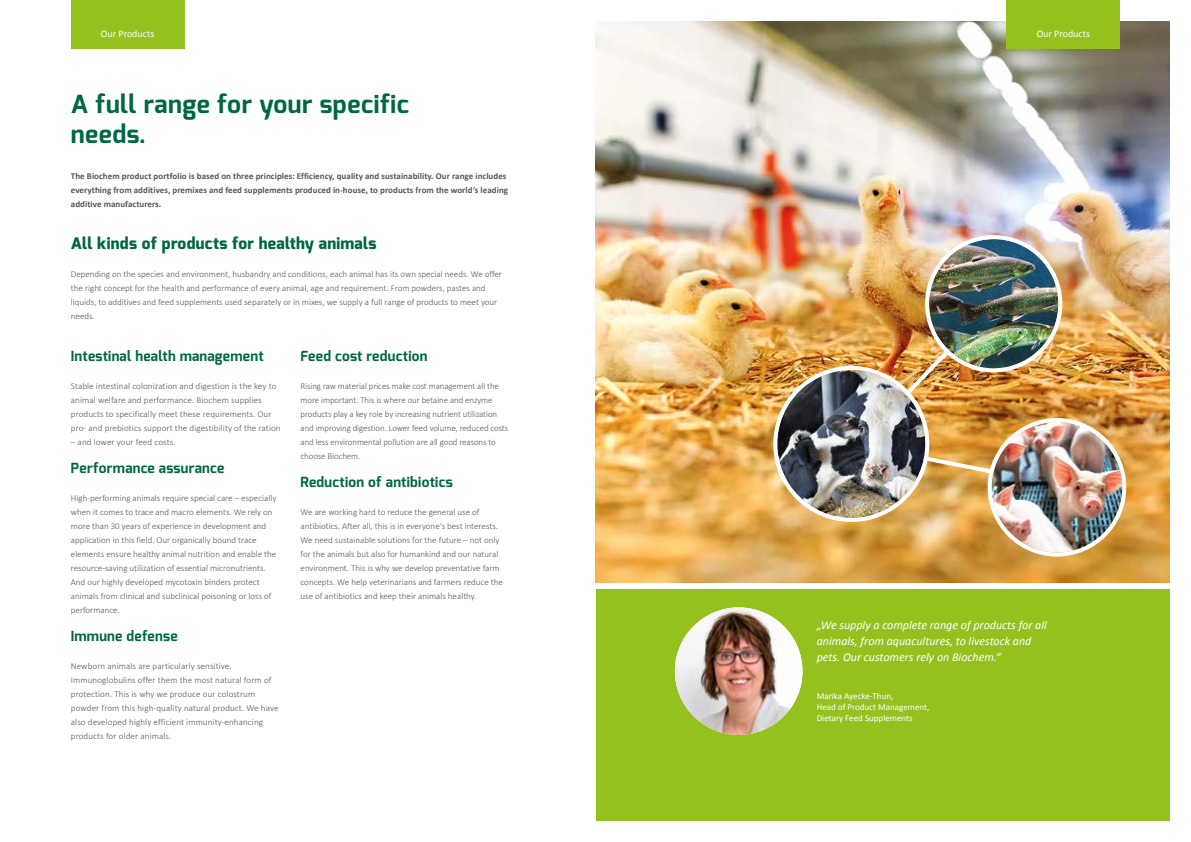
<style>
.page{position:relative;width:1191px;height:842px;background:#fff}
.page>*{position:absolute;margin:0;border:0;box-sizing:border-box;transform-origin:0 0}
.t1{font:700 25px/30px "Exo";letter-spacing:.02em;color:#006745}
.t2{font:800 16px "Exo";letter-spacing:.02em;color:#006745}
.t3{font:700 14px "Exo";letter-spacing:.02em;color:#006745}
.t4{font:italic 12px/16px "Calibri";color:#fff}
.t5{font:10px "Calibri";color:#fff}
.t6{font:300 9px/14px "Calibri";color:#575756}
.t7{font:700 9px/14px "Calibri";letter-spacing:.005em;color:#575756}
.t8{font:9px/11px "Calibri";color:#fff}
</style>
<div class="page">
<div style="left:596px;top:590px;width:573px;height:231px;background:#95c11f"></div>
<img style="left:595px;top:21px;width:574px;height:562px">
<div style="left:1006px;top:0;width:114px;height:48px;background:#95c11f"></div>
<div style="left:71px;top:0;width:113px;height:48px;background:#95c11f"></div>
<img style="left:675px;top:607px;width:127px;height:128px;border-radius:64px">
<img style="left:855px;top:294px;width:195px;height:193px">
<img style="left:929px;top:239px;width:129px;height:129px;border-radius:65px">
<div style="left:925px;top:235px;width:137px;height:137px;border:4px solid #fff;border-radius:50%"></div>
<img style="left:991px;top:422px;width:131px;height:131px;border-radius:65px">
<div style="left:987px;top:418px;width:139px;height:139px;border:4px solid #fff;border-radius:50%"></div>
<img style="left:777px;top:371px;width:148px;height:147px">
<div style="left:773px;top:366px;width:156px;height:156px;border:4px solid #fff;border-radius:50%"></div>
<p class="t5" style="left:101px;top:27px;width:55px">Our Products</p>
<p class="t5" style="left:1036px;top:27px;width:55px">Our Products</p>
<h1 class="t1" style="left:71px;top:89px;width:340px">A full range for your specific needs.</h1>
<p class="t7" style="left:71px;top:169px;width:439px">The Biochem product portfolio is based on three principles: Efficiency, quality and sustainability. Our range includes everything from additives, premixes and feed supplements produced in-house, to products from the world‘s leading additive manufacturers.</p>
<h2 class="t2" style="left:71px;top:233px;width:307px">All kinds of products for healthy animals</h2>
<p class="t6" style="left:71px;top:267px;width:433px">Depending on the species and environment, husbandry and conditions, each animal has its own special needs. We offer the right concept for the health and performance of every animal, age and requirement. From powders, pastes and liquids, to additives and feed supplements used separately or in mixes, we supply a full range of products to meet your needs.</p>
<h3 class="t3" style="left:71px;top:347px;width:194px">Intestinal health management</h3>
<p class="t6" style="left:71px;top:379px;width:211px">Stable intestinal colonization and digestion is the key to animal welfare and performance. Biochem supplies products to specifically meet these requirements. Our pro- and prebiotics support the digestibility of the ration</p>
<p class="t6" style="left:71px;top:435px;width:106px">– and lower your feed costs.</p>
<h3 class="t3" style="left:71px;top:459px;width:155px">Performance assurance</h3>
<p class="t6" style="left:71px;top:491px;width:207px">High-performing animals require special care – especially when it comes to trace and macro elements. We rely on more than 30 years of experience in development and application in this field. Our organically bound trace elements ensure healthy animal nutrition and enable the resource-saving utilization of essential micronutrients.<br>And our highly developed mycotoxin binders protect animals from clinical and subclinical poisoning or loss of performance.</p>
<h3 class="t3" style="left:71px;top:627px;width:108px">Immune defense</h3>
<p class="t6" style="left:71px;top:659px;width:209px">Newborn animals are particularly sensitive.<br>Immunoglobulins offer them the most natural form of protection. This is why we produce our colostrum powder from this high-quality natural product. We have also developed highly efficient immunity-enhancing products for older animals.</p>
<h3 class="t3" style="left:300px;top:347px;width:128px">Feed cost reduction</h3>
<p class="t6" style="left:300px;top:379px;width:209px">Rising raw material prices make cost management all the more important. This is where our betaine and enzyme products play a key role by increasing nutrient utilization and improving digestion. Lower feed volume, reduced costs and less environmental pollution are all good reasons to choose Biochem.</p>
<h3 class="t3" style="left:300px;top:473px;width:154px">Reduction of antibiotics</h3>
<p class="t6" style="left:300px;top:505px;width:204px">We are working hard to reduce the general use of antibiotics. After all, this is in everyone‘s best interests.<br>We need sustainable solutions for the future – not only for the animals but also for humankind and our natural environment. This is why we develop preventative farm concepts. We help veterinarians and farmers reduce the use of antibiotics and keep their animals healthy.</p>
<h3 class="t4" style="left:816px;top:617px;width:232px">„We supply a complete range of products for all animals, from aquacultures, to livestock and pets. Our customers rely on Biochem.“</h3>
<p class="t8" style="left:816px;top:690px;width:114px">Marika Ayecke-Thun,<br>Head of Product Management,<br>Dietary Feed Supplements</p>
</div>
